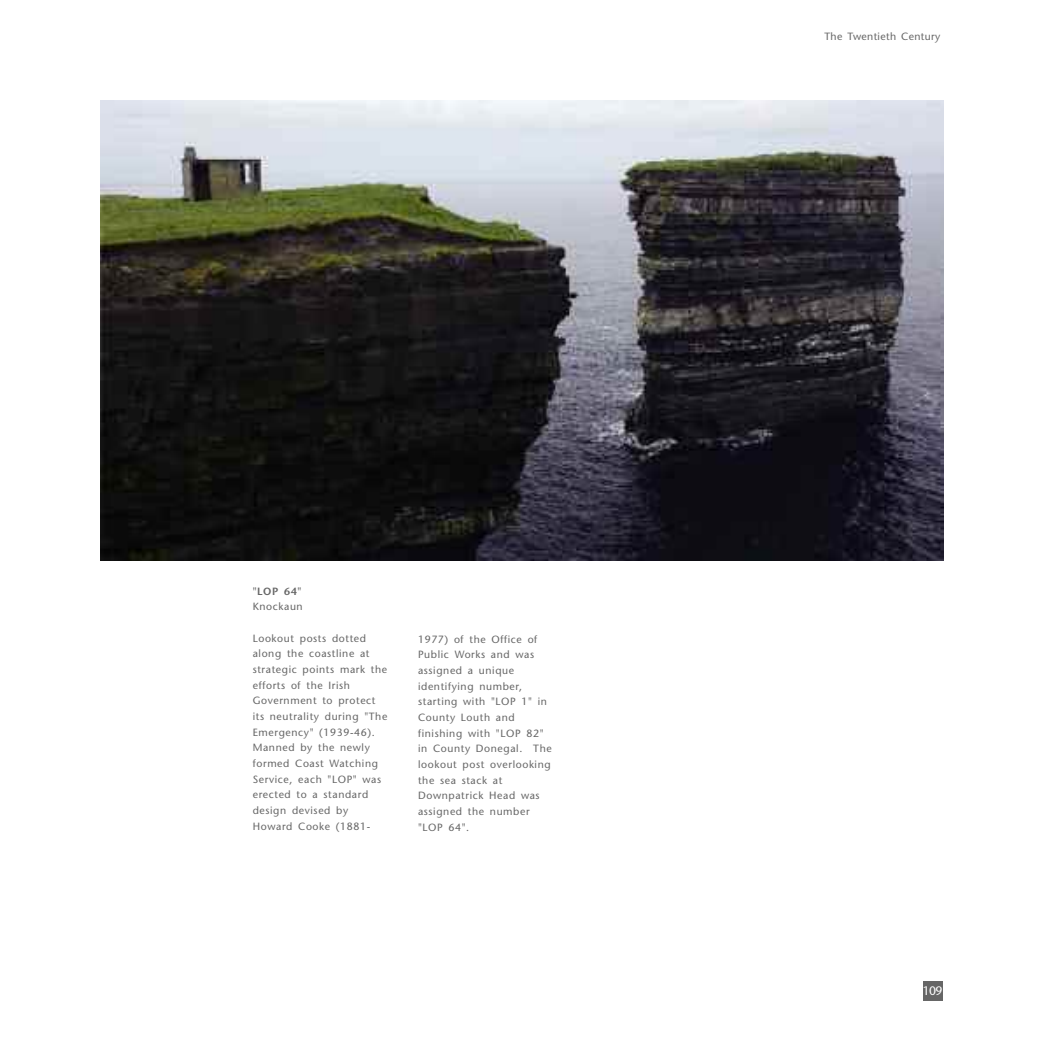
<style>
.page{position:relative;width:1042px;height:1042px;background:#fff}
.page>*{position:absolute;margin:0;border:0;box-sizing:border-box;transform-origin:0 0}
.t1{font:12.25px "Stone Sans";color:#fff}
.t2{font:10.5px/15.8px "Stone Sans";letter-spacing:.055em;color:#666}
.t3{font:10.5px "Stone Sans";letter-spacing:.03em;color:#666}
.t4{font:600 10.5px "Stone Sans";color:#666}
</style>
<div class="page">
<div style="left:923px;top:981px;width:20px;height:20px;background:#666"></div>
<img style="left:100px;top:101px;width:843px;height:460px">
<p class="t4" style="left:253px;top:587px;width:50px">"LOP 64"</p>
<p class="t2" style="left:253px;top:600px;width:52px">Knockaun</p>
<p class="t2" style="left:253px;top:631px;width:136px">Lookout posts dotted along the coastline at strategic points mark the efforts of the Irish<br>Government to protect its neutrality during "The<br>Emergency" (1939-46).<br>Manned by the newly formed Coast Watching<br>Service, each "LOP" was erected to a standard design devised by<br>Howard Cooke (1881-</p>
<p class="t2" style="left:418px;top:632px;width:135px">1977) of the Office of<br>Public Works and was assigned a unique identifying number, starting with "LOP 1" in<br>County Louth and finishing with "LOP 82" in County Donegal. The lookout post overlooking the sea stack at<br>Downpatrick Head was assigned the number "LOP 64".</p>
<p class="t3" style="left:824px;top:32px;width:117px">The Twentieth Century</p>
<p class="t1" style="left:923px;top:986px;width:21px">109</p>
</div>
